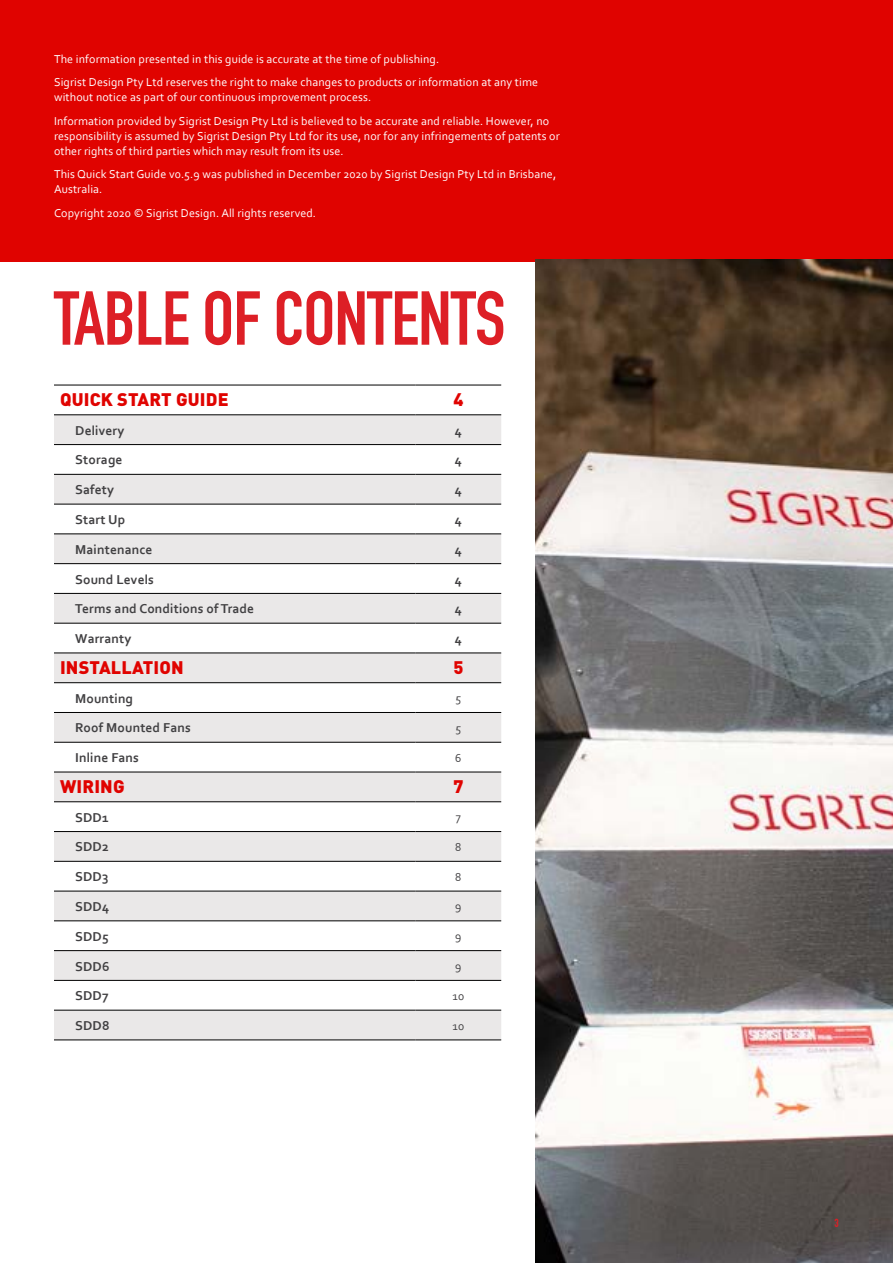
<style>
.page{position:relative;width:893px;height:1263px;background:#fff}
.page>*{position:absolute;margin:0;border:0;box-sizing:border-box;transform-origin:0 0}
.t1{font:700 75px "DIN Condensed";letter-spacing:-.01em;color:#dd1f26}
.t2{font:900 18px "DIN Pro";letter-spacing:.01em;color:#e00300}
.t3{font:700 13.5px "Corbel";letter-spacing:.01em;color:#414042}
.t4{font:12px/23.5px "Corbel";letter-spacing:.01em;color:#fff}
.t5{font:12px "Corbel";color:#414042}
.t6{font:700 11.55px "DIN Condensed";color:#dd1f26}
</style>
<div class="page">
<div style="left:0;top:0;width:893px;height:261px;background:#e00300"></div>
<svg style="left:54px;top:415px;width:447px;height:625px;fill:#eae8e8"></svg>
<hr style="left:54px;top:385px;width:361px;height:1px;background:#000">
<hr style="left:415px;top:385px;width:86px;height:1px;background:#000">
<hr style="left:54px;top:414px;width:361px;height:1px;background:#000">
<hr style="left:415px;top:414px;width:86px;height:1px;background:#000">
<hr style="left:54px;top:444px;width:361px;height:1px;background:#000">
<hr style="left:415px;top:444px;width:86px;height:1px;background:#000">
<hr style="left:54px;top:474px;width:361px;height:1px;background:#000">
<hr style="left:415px;top:474px;width:86px;height:1px;background:#000">
<hr style="left:54px;top:504px;width:361px;height:1px;background:#000">
<hr style="left:415px;top:504px;width:86px;height:1px;background:#000">
<hr style="left:54px;top:534px;width:361px;height:1px;background:#000">
<hr style="left:415px;top:534px;width:86px;height:1px;background:#000">
<hr style="left:54px;top:563px;width:361px;height:1px;background:#000">
<hr style="left:415px;top:563px;width:86px;height:1px;background:#000">
<hr style="left:54px;top:593px;width:361px;height:1px;background:#000">
<hr style="left:415px;top:593px;width:86px;height:1px;background:#000">
<hr style="left:54px;top:623px;width:361px;height:1px;background:#000">
<hr style="left:415px;top:623px;width:86px;height:1px;background:#000">
<hr style="left:54px;top:653px;width:361px;height:1px;background:#000">
<hr style="left:415px;top:653px;width:86px;height:1px;background:#000">
<hr style="left:54px;top:682px;width:361px;height:1px;background:#000">
<hr style="left:415px;top:682px;width:86px;height:1px;background:#000">
<hr style="left:54px;top:712px;width:361px;height:1px;background:#000">
<hr style="left:415px;top:712px;width:86px;height:1px;background:#000">
<hr style="left:54px;top:742px;width:361px;height:1px;background:#000">
<hr style="left:415px;top:742px;width:86px;height:1px;background:#000">
<hr style="left:54px;top:772px;width:361px;height:1px;background:#000">
<hr style="left:415px;top:772px;width:86px;height:1px;background:#000">
<hr style="left:54px;top:801px;width:361px;height:1px;background:#000">
<hr style="left:415px;top:801px;width:86px;height:1px;background:#000">
<hr style="left:54px;top:831px;width:361px;height:1px;background:#000">
<hr style="left:415px;top:831px;width:86px;height:1px;background:#000">
<hr style="left:54px;top:861px;width:361px;height:1px;background:#000">
<hr style="left:415px;top:861px;width:86px;height:1px;background:#000">
<hr style="left:54px;top:891px;width:361px;height:1px;background:#000">
<hr style="left:415px;top:891px;width:86px;height:1px;background:#000">
<hr style="left:54px;top:920px;width:361px;height:1px;background:#000">
<hr style="left:415px;top:920px;width:86px;height:1px;background:#000">
<hr style="left:54px;top:950px;width:361px;height:1px;background:#000">
<hr style="left:415px;top:950px;width:86px;height:1px;background:#000">
<hr style="left:54px;top:980px;width:361px;height:1px;background:#000">
<hr style="left:415px;top:980px;width:86px;height:1px;background:#000">
<hr style="left:54px;top:1010px;width:361px;height:1px;background:#000">
<hr style="left:415px;top:1010px;width:86px;height:1px;background:#000">
<hr style="left:54px;top:1040px;width:361px;height:1px;background:#000">
<hr style="left:415px;top:1040px;width:86px;height:1px;background:#000">
<img style="left:536px;top:259px;width:357px;height:1004px">
<p class="t4" style="left:54px;top:47px;width:486px">The information presented in this guide is accurate at the time of publishing.<br>Sigrist Design Pty Ltd reserves the right to make changes to products or information at any time</p>
<p class="t4" style="left:54px;top:85px;width:497px">without notice as part of our continuous improvement process.<br>Information provided by Sigrist Design Pty Ltd is believed to be accurate and reliable. However, no</p>
<p class="t4" style="left:54px;top:128px;width:507px;line-height:15px">responsibility is assumed by Sigrist Design Pty Ltd for its use, nor for any infringements of patents or other rights of third parties which may result from its use.</p>
<p class="t4" style="left:54px;top:167px;width:504px;line-height:15px">This Quick Start Guide v0.5.9 was published in December 2020 by Sigrist Design Pty Ltd in Brisbane,<br>Australia.</p>
<p class="t4" style="left:54px;top:201px;width:264px">Copyright 2020 © Sigrist Design. All rights reserved.</p>
<h1 class="t1" style="left:54px;top:274px;width:453px">TABLE OF CONTENTS</h1>
<h2 class="t2" style="left:60px;top:384px;width:170px">QUICK START GUIDE</h2>
<h2 class="t2" style="left:453px;top:384px;width:12px">4</h2>
<p class="t3" style="left:75px;top:422px;width:51px">Delivery</p>
<p class="t3" style="left:455px;top:422px;width:9px">4</p>
<p class="t3" style="left:75px;top:452px;width:49px">Storage</p>
<p class="t3" style="left:455px;top:452px;width:9px">4</p>
<p class="t3" style="left:75px;top:481px;width:40px">Safety</p>
<p class="t3" style="left:455px;top:481px;width:9px">4</p>
<p class="t3" style="left:75px;top:511px;width:51px">Start Up</p>
<p class="t3" style="left:455px;top:511px;width:9px">4</p>
<p class="t3" style="left:75px;top:541px;width:79px">Maintenance</p>
<p class="t3" style="left:455px;top:541px;width:9px">4</p>
<p class="t3" style="left:75px;top:571px;width:80px">Sound Levels</p>
<p class="t3" style="left:455px;top:571px;width:9px">4</p>
<p class="t3" style="left:75px;top:600px;width:180px">Terms and Conditions of Trade</p>
<p class="t3" style="left:455px;top:600px;width:9px">4</p>
<p class="t3" style="left:75px;top:630px;width:58px">Warranty</p>
<p class="t3" style="left:455px;top:630px;width:9px">4</p>
<h2 class="t2" style="left:60px;top:652px;width:125px">INSTALLATION</h2>
<h2 class="t2" style="left:453px;top:652px;width:12px">5</h2>
<p class="t3" style="left:75px;top:690px;width:59px">Mounting</p>
<p class="t5" style="left:455px;top:691px;width:7px">5</p>
<p class="t3" style="left:75px;top:719px;width:117px">Roof Mounted Fans</p>
<p class="t5" style="left:455px;top:720px;width:7px">5</p>
<p class="t3" style="left:75px;top:749px;width:65px">Inline Fans</p>
<p class="t5" style="left:455px;top:750px;width:8px">6</p>
<h2 class="t2" style="left:60px;top:771px;width:66px">WIRING</h2>
<h2 class="t2" style="left:453px;top:771px;width:12px">7</h2>
<p class="t3" style="left:75px;top:809px;width:35px">SDD1</p>
<p class="t5" style="left:456px;top:810px;width:7px">7</p>
<p class="t3" style="left:75px;top:839px;width:35px">SDD2</p>
<p class="t5" style="left:455px;top:839px;width:8px">8</p>
<p class="t3" style="left:75px;top:868px;width:35px">SDD3</p>
<p class="t5" style="left:455px;top:869px;width:8px">8</p>
<p class="t3" style="left:75px;top:898px;width:35px">SDD4</p>
<p class="t5" style="left:455px;top:899px;width:8px">9</p>
<p class="t3" style="left:75px;top:928px;width:35px">SDD5</p>
<p class="t5" style="left:455px;top:929px;width:8px">9</p>
<p class="t3" style="left:75px;top:958px;width:36px">SDD6</p>
<p class="t5" style="left:455px;top:958px;width:8px">9</p>
<p class="t3" style="left:75px;top:987px;width:35px">SDD7</p>
<p class="t5" style="left:452px;top:988px;width:13px">10</p>
<p class="t3" style="left:75px;top:1017px;width:36px">SDD8</p>
<p class="t5" style="left:452px;top:1018px;width:13px">10</p>
<p class="t6" style="left:835px;top:1216px;width:6px">3</p>
</div>
